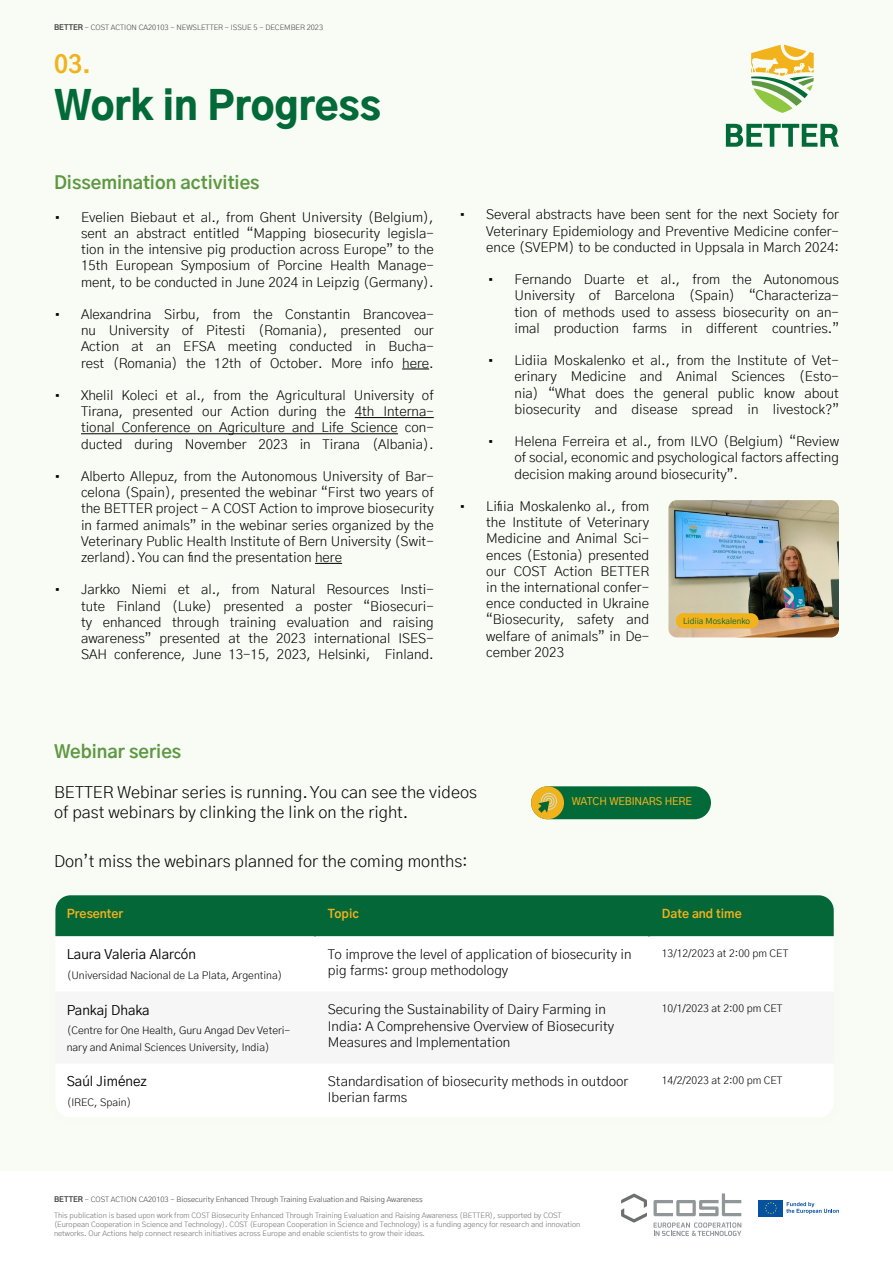
<style>
.page{position:relative;width:893px;height:1263px;background:#fff}
.page>*{position:absolute;margin:0;border:0;box-sizing:border-box;transform-origin:0 0}
.t1{font:900 39px "Gothic A1";color:#026938}
.t2{font:700 24px "Gothic A1";color:#f2b21c}
.t3{font:700 18px "Gothic A1";color:#5d9842}
.t4{font:300 16.5px/19.8px "Gothic A1";color:#000}
.t5{font:300 13.5px/16.2px "Gothic A1";color:#000;text-align:justify}
.t6{font:13.5px "Gothic A1";color:#000}
.t7{font:700 12px "Gothic A1";color:#f2b21c}
.t8{font:300 10.5px/16.5px "Gothic A1";color:#000}
.t9{font:500 10.5px "Gothic A1";letter-spacing:-.01em;color:#f2b21c}
.t10{font:8.25px "Gothic A1";color:#026938}
.t11{font:300 7.5px/9px "Gothic A1";color:#6d6e71}
.t12{font:300 7.5px "Gothic A1";color:#414042}
.s1{font-weight:700}
</style>
<div class="page">
<div style="left:0;top:0;width:893px;height:1170px;background:#f8fcf4"></div>
<svg style="left:653px;top:1222px;width:88px;height:14px"></svg>
<svg style="left:653px;top:1193px;width:88px;height:23px"></svg>
<svg style="left:621px;top:1193px;width:26px;height:29px"></svg>
<div style="left:759px;top:1200px;width:24px;height:16px;background:#0651a0"></div>
<svg style="left:765px;top:1202px;width:12px;height:12px"></svg>
<svg style="left:786px;top:1202px;width:53px;height:12px"></svg>
<svg style="left:726px;top:124px;width:113px;height:23px"></svg>
<svg style="left:751px;top:45px;width:63px;height:68px"></svg>
<svg style="left:402px;top:369px;width:27px;height:1px"></svg>
<hr style="left:355px;top:417px;width:79px;height:1px;background:#000">
<hr style="left:81px;top:433px;width:317px;height:1px;background:#000">
<svg style="left:315px;top:563px;width:27px;height:1px"></svg>
<div style="left:531px;top:786px;width:180px;height:33px;background:#026938;border-radius:16px"></div>
<div style="left:531px;top:786px;width:33px;height:33px;background:#f2b21c;border-radius:50%"></div>
<svg style="left:538px;top:793px;width:19px;height:20px"></svg>
<div style="left:56px;top:896px;width:777px;height:40px;background:#046738"></div>
<div style="left:56px;top:936px;width:777px;height:180px;background:#fff"></div>
<svg style="left:56px;top:992px;width:777px;height:71px"></svg>
<hr style="left:314px;top:892px;width:2px;height:44px;background:#046738">
<hr style="left:648px;top:892px;width:2px;height:44px;background:#046738">
<div style="left:49px;top:889px;width:791px;height:234px;border:6px solid #f8fbf4;border-radius:18px"></div>
<img style="left:668px;top:500px;width:171px;height:137px">
<div style="left:676px;top:613px;width:83px;height:15px;background:#f2b21c;border-radius:8px"></div>
<p class="t12" style="left:54px;top:22px;width:271px"><span class="s1">BETTER</span> - COST ACTION CA20103 - NEWSLETTER - ISSUE 5 - DECEMBER 2023</p>
<h2 class="t2" style="left:54px;top:45px;width:39px">03.</h2>
<h1 class="t1" style="left:54px;top:73px;width:328px">Work in Progress</h1>
<h3 class="t3" style="left:54px;top:168px;width:207px">Dissemination activities</h3>
<p class="t5" style="left:81px;top:208px;width:354px;text-indent:-27px">• Evelien Biebaut et al., from Ghent University (Belgium), sent an abstract entitled “Mapping biosecurity legisla&shy;tion in the intensive pig production across Europe” to the 15th European Symposium of Porcine Health Manage&shy;ment, to be conducted in June 2024 in Leipzig (Germany).</p>
<p class="t5" style="left:81px;top:306px;width:354px;text-indent:-27px">• Alexandrina Sirbu, from the Constantin Brancovea&shy;nu University of Pitesti (Romania), presented our Action at an EFSA meeting conducted in Bucha&shy;rest (Romania) the 12th of October. More info here.</p>
<p class="t5" style="left:81px;top:387px;width:354px;text-indent:-27px">• Xhelil Koleci et al., from the Agricultural University of Tirana, presented our Action during the 4th Interna&shy;tional Conference on Agriculture and Life Science con&shy;ducted during November 2023 in Tirana (Albania).</p>
<p class="t5" style="left:81px;top:468px;width:354px;text-indent:-27px">• Alberto Allepuz, from the Autonomous University of Bar&shy;celona (Spain), presented the webinar “First two years of the BETTER project - A COST Action to improve biosecurity in farmed animals” in the webinar series organized by the Veterinary Public Health Institute of Bern University (Swit&shy;zerland). You can find the presentation here</p>
<p class="t5" style="left:81px;top:581px;width:354px;text-indent:-27px">• Jarkko Niemi et al., from Natural Resources Insti&shy;tute Finland (Luke) presented a poster “Biosecuri&shy;ty enhanced through training evaluation and raising awareness” presented at the 2023 international ISES-SAH conference, June 13-15, 2023, Helsinki, Finland.</p>
<p class="t5" style="left:486px;top:206px;width:354px;text-indent:-27px">• Several abstracts have been sent for the next Society for Veterinary Epidemiology and Preventive Medicine confer&shy;ence (SVEPM) to be conducted in Uppsala in March 2024:</p>
<p class="t5" style="left:514px;top:271px;width:326px;text-indent:-27px">• Fernando Duarte et al., from the Autonomous University of Barcelona (Spain) “Characteriza&shy;tion of methods used to assess biosecurity on an&shy;imal production farms in different countries.”</p>
<p class="t5" style="left:514px;top:352px;width:326px;text-indent:-27px">• Lidiia Moskalenko et al., from the Institute of Vet&shy;erinary Medicine and Animal Sciences (Esto&shy;nia) “What does the general public know about biosecurity and disease spread in livestock?”</p>
<p class="t5" style="left:514px;top:433px;width:326px;text-indent:-27px">• Helena Ferreira et al., from ILVO (Belgium) “Review of social, economic and psychological factors affecting decision making around biosecurity”.</p>
<p class="t5" style="left:486px;top:498px;width:164px;text-indent:-27px">• Lifiia Moskalenko al., from the Institute of Veterinary Medicine and Animal Sci&shy;ences (Estonia) presented our COST Action BETTER in the international confer&shy;ence conducted in Ukraine “Biosecurity, safety and welfare of animals” in De&shy;cember 2023</p>
<p class="t10" style="left:683px;top:614px;width:68px">Lidiia Moskalenko</p>
<h3 class="t3" style="left:54px;top:737px;width:129px">Webinar series</h3>
<p class="t4" style="left:54px;top:781px;width:424px">BETTER Webinar series is running. You can see the videos of past webinars by clinking the link on the right.</p>
<p class="t9" style="left:572px;top:793px;width:122px">WATCH WEBINARS HERE</p>
<p class="t4" style="left:54px;top:850px;width:415px">Don’t miss the webinars planned for the coming months:</p>
<p class="t7" style="left:67px;top:904px;width:58px">Presenter</p>
<p class="t7" style="left:328px;top:904px;width:32px">Topic</p>
<p class="t7" style="left:662px;top:904px;width:81px">Date and time</p>
<p class="t6" style="left:67px;top:944px;width:131px">Laura Valeria Alarcón</p>
<p class="t8" style="left:67px;top:966px;width:217px">(Universidad Nacional de La Plata, Argentina)</p>
<p class="t5" style="left:328px;top:946px;width:305px">To improve the level of application of biosecurity in pig farms: group methodology</p>
<p class="t8" style="left:662px;top:945px;width:128px">13/12/2023 at 2:00 pm CET</p>
<p class="t6" style="left:67px;top:1000px;width:84px">Pankaj Dhaka</p>
<p class="t8" style="left:67px;top:1022px;width:225px">(Centre for One Health, Guru Angad Dev Veteri&shy;nary and Animal Sciences University, India)</p>
<p class="t6" style="left:67px;top:1071px;width:82px">Saúl Jiménez</p>
<p class="t8" style="left:67px;top:1093px;width:66px">(IREC, Spain)</p>
<p class="t5" style="left:328px;top:1001px;width:288px;text-align:left">Securing the Sustainability of Dairy Farming in<br>India: A Comprehensive Overview of Biosecurity<br>Measures and Implementation</p>
<p class="t8" style="left:662px;top:1000px;width:122px">10/1/2023 at 2:00 pm CET</p>
<p class="t5" style="left:328px;top:1073px;width:302px">Standardisation of biosecurity methods in outdoor<br>Iberian farms</p>
<p class="t8" style="left:662px;top:1072px;width:122px">14/2/2023 at 2:00 pm CET</p>
<p class="t12" style="left:54px;top:1194px;width:370px"><span class="s1">BETTER</span> - COST ACTION CA20103 - Biosecurity Enhanced Through Training Evaluation and Raising Awareness</p>
<p class="t11" style="left:54px;top:1210px;width:528px">This publication is based upon work from COST Biosecurity Enhanced Through Training Evaluation and Raising Awareness (BETTER), supported by COST (European Cooperation in Science and Technology). COST (European Cooperation in Science and Technology) is a funding agency for research and innovation networks. Our Actions help connect research initiatives across Europe and enable scientists to grow their ideas.</p>
</div>
